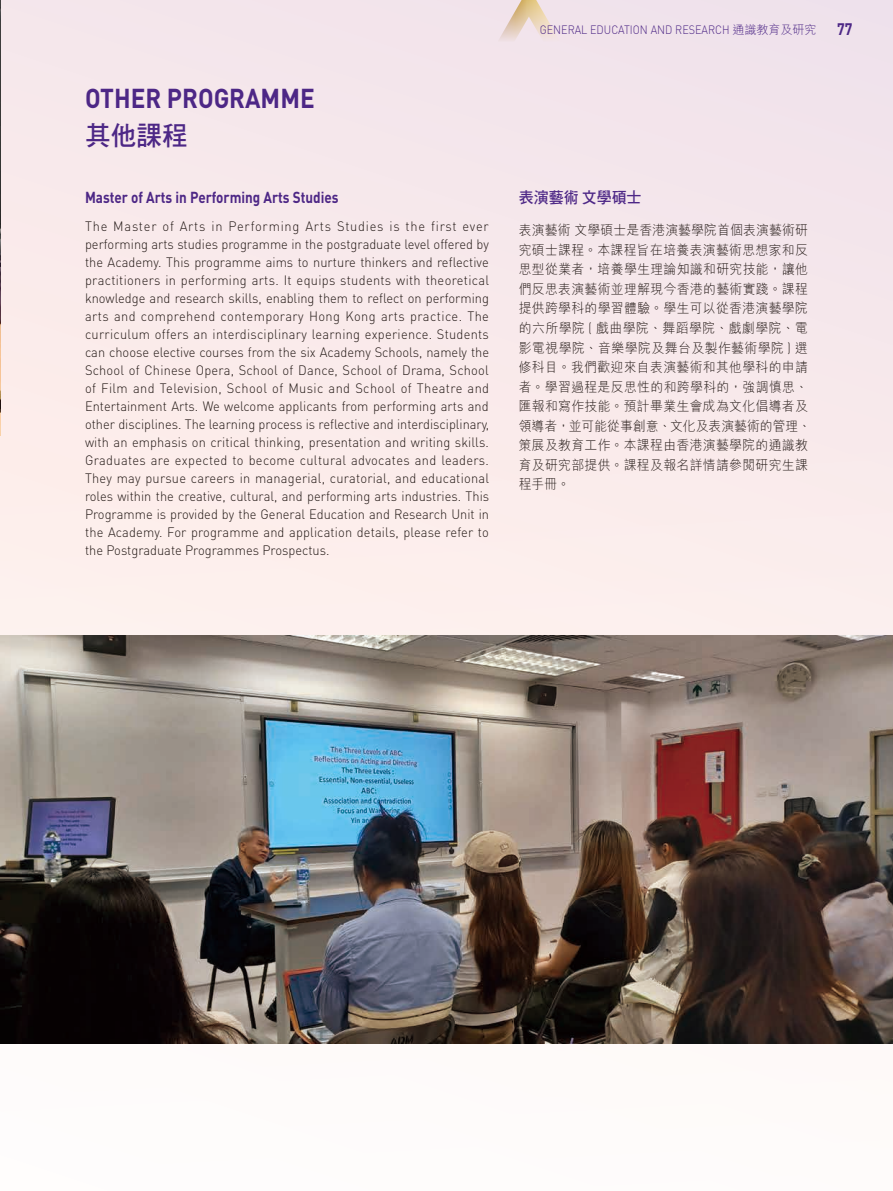
<style>
.page{position:relative;width:893px;height:1191px;background:#fff}
.page>*{position:absolute;margin:0;border:0;box-sizing:border-box;transform-origin:0 0}
.t1{font:700 27px "DIN Pro";color:#4d2786;scale:.9 1}
.t2{font:27px "DF Hei HK W7";color:#4d2786;scale:.95 1}
.t3{font:700 16.5px "DIN Pro";color:#4d2786;scale:.85 1}
.t4{font:700 15.75px "DIN Pro";color:#4d2786;scale:.85 1}
.t5{font:15.75px "DF Hei HK W7";color:#4d2786;scale:.95 1}
.t6{font:300 13.5px/18px "DIN Pro";color:#231916;text-align:justify;scale:.95 1}
.t7{font:300 13.5px/19.5px "M Hei HK";letter-spacing:.025em;color:#231916;scale:.95 1}
.t8{font:300 12px "DIN Pro";color:#4d2786;scale:.9 1}
.s1{font-family:"M Hei HK"}
.s2{font-family:"DIN Pro"}
</style>
<div class="page">
<div style="left:0;top:0;width:893px;height:1044px;background:#f8e9eb"></div>
<svg style="left:497px;top:0;width:63px;height:42px;background:#ecdad0"></svg>
<img style="left:0;top:0;width:1px;height:435px">
<img style="left:0;top:635px;width:893px;height:408px">
<h1 class="t1" style="left:85px;top:80px;width:257px">OTHER PROGRAMME</h1>
<h1 class="t2" style="left:85px;top:121px;width:110px">其他課程</h1>
<p class="t4" style="left:85px;top:187px;width:300px">Master of Arts in Performing Arts Studies</p>
<p class="t6" style="left:85px;top:216px;width:427px">The Master of Arts in Performing Arts Studies is the first ever performing arts studies programme in the postgraduate level offered by the Academy. This programme aims to nurture thinkers and reflective practitioners in performing arts. It equips students with theoretical knowledge and research skills, enabling them to reflect on performing arts and comprehend contemporary Hong Kong arts practice. The curriculum offers an interdisciplinary learning experience. Students can choose elective courses from the six Academy Schools, namely the School of Chinese Opera, School of Dance, School of Drama, School of Film and Television, School of Music and School of Theatre and Entertainment Arts. We welcome applicants from performing arts and other disciplines. The learning process is reflective and interdisciplinary, with an emphasis on critical thinking, presentation and writing skills.<br>Graduates are expected to become cultural advocates and leaders.<br>They may pursue careers in managerial, curatorial, and educational roles within the creative, cultural, and performing arts industries. This Programme is provided by the General Education and Research Unit in the Academy. For programme and application details, please refer to the Postgraduate Programmes Prospectus.</p>
<p class="t8" style="left:540px;top:21px;width:309px">GENERAL EDUCATION AND RESEARCH <span class="s1">通識教育及研究</span></p>
<p class="t3" style="left:837px;top:18px;width:20px">77</p>
<p class="t5" style="left:519px;top:189px;width:131px">表演藝術文學碩士</p>
<p class="t7" style="left:519px;top:221px;width:309px">表演藝術文學碩士是香港演藝學院首個表演藝術研究碩士課程。本課程旨在培養表演藝術思想家和反思型從業者，培養學生理論知識和研究技能，讓他們反思表演藝術並理解現今香港的藝術實踐。課程提供跨學科的學習體驗。學生可以從香港演藝學院的六所學院 <span class="s2">(</span> 戲曲學院、舞蹈學院、戲劇學院、電影電視學院、音樂學院及舞台及製作藝術學院 <span class="s2">)</span> 選修科目。我們歡迎來自表演藝術和其他學科的申請者。學習過程是反思性的和跨學科的，強調慎思、匯報和寫作技能。預計畢業生會成為文化倡導者及領導者，並可能從事創意、文化及表演藝術的管理、策展及教育工作。本課程由香港演藝學院的通識教育及研究部提供。課程及報名詳情請參閱研究生課程手冊。</p>
</div>
